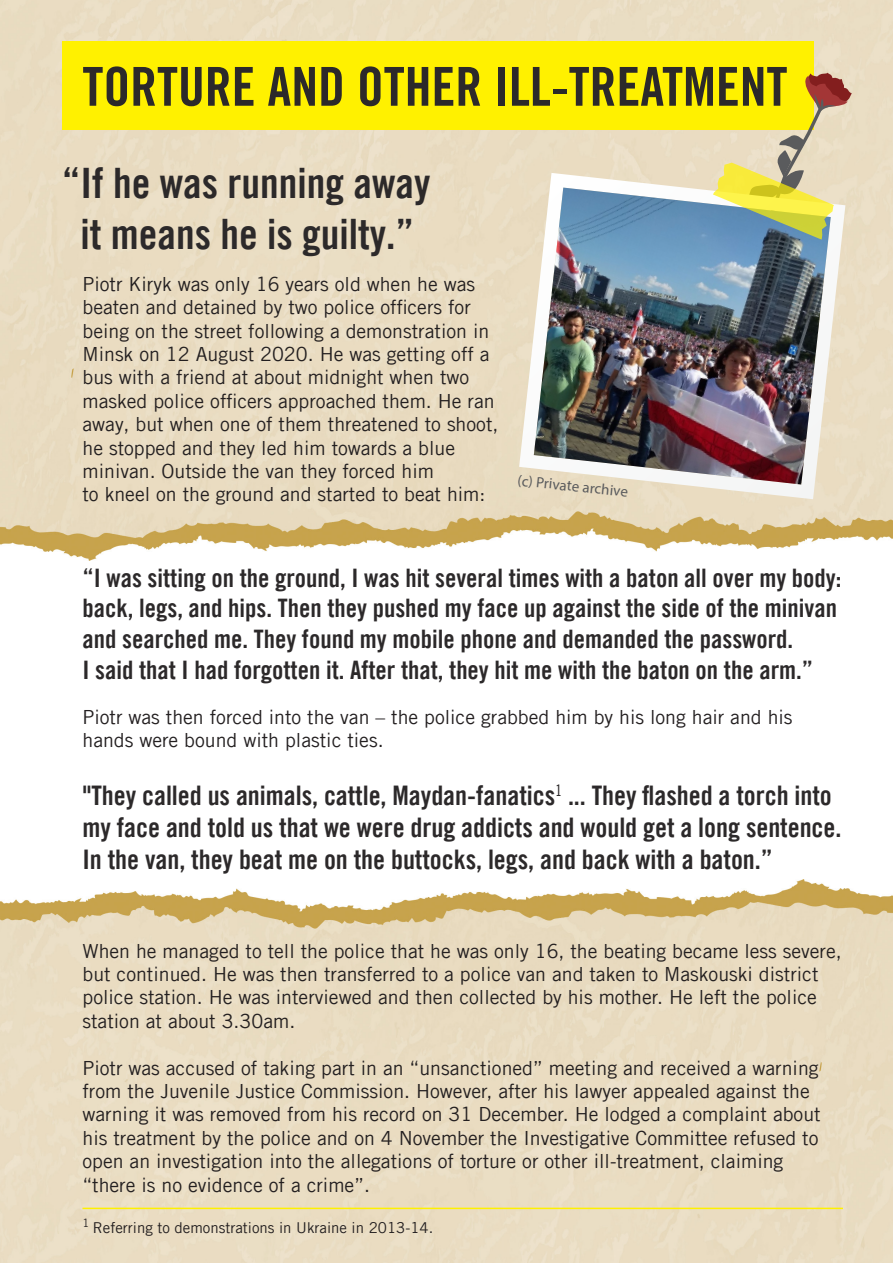
<style>
.page{position:relative;width:893px;height:1263px;background:#fff}
.page>*{position:absolute;margin:0;border:0;box-sizing:border-box;transform-origin:0 0}
.t1{font:53.7px "Amnesty Trade Gothic Bd Cn 20";color:#2c292a}
.t2{font:42px/50.4px "Amnesty Trade Gothic Bd Cn 20";color:#2c292a;text-align:center}
.t3{font:27px/32.4px "Amnesty Trade Gothic Bd Cn 20";color:#2c292a}
.t4{font:25.5px/30.6px "Amnesty Trade Gothic Bd Cn 20";color:#2c292a}
.t5{font:19.5px/23.4px "Amnesty Trade Gothic";color:#231f20}
.t6{font:15px "Amnesty Trade Gothic";color:#231f20}
.t7{font:15px "Myriad Pro";color:#5a5b5d}
</style>
<div class="page">
<img style="left:0;top:0;width:893px;height:560px">
<img style="left:0;top:880px;width:893px;height:383px">
<hr style="left:82px;top:1207px;width:761px;height:2px;background:#fff100">
<div style="left:62px;top:41px;width:752px;height:89px;background:#fff100"></div>
<svg style="left:519px;top:173px;width:326px;height:326px"></svg>
<img style="left:534px;top:188px;width:297px;height:296px">
<svg style="left:713px;top:73px;width:139px;height:223px"></svg>
<h1 class="t1" style="left:82px;top:54px;width:706px">TORTURE AND OTHER ILL-TREATMENT</h1>
<h2 class="t2" style="left:62px;top:158px;width:370px">“If he was running away it means he is guilty.”</h2>
<p class="t5" style="left:82px;top:272px;width:417px">Piotr Kiryk was only 16 years old when he was beaten and detained by two police officers for being on the street following a demonstration in Minsk on 12 August 2020. He was getting off a bus with a friend at about midnight when two masked police officers approached them. He ran away, but when one of them threatened to shoot, he stopped and they led him towards a blue minivan. Outside the van they forced him<br>to kneel on the ground and started to beat him:</p>
<p class="t7" style="left:519px;top:471px;width:112px;rotate:6deg">(с) Private archive</p>
<p class="t4" style="left:82px;top:562px;width:760px">“I was sitting on the ground, I was hit several times with a baton all over my body: back, legs, and hips. Then they pushed my face up against the side of the minivan and searched me. They found my mobile phone and demanded the password.<br>I said that I had forgotten it. After that, they hit me with the baton on the arm.”</p>
<p class="t5" style="left:82px;top:705px;width:712px">Piotr was then forced into the van – the police grabbed him by his long hair and his hands were bound with plastic ties.</p>
<h3 class="t3" style="left:82px;top:778px;width:760px">"They called us animals, cattle, Maydan-fanatics<sup>1</sup> ... They flashed a torch into my face and told us that we were drug addicts and would get a long sentence.<br>In the van, they beat me on the buttocks, legs, and back with a baton.”</h3>
<p class="t5" style="left:82px;top:939px;width:761px">When he managed to tell the police that he was only 16, the beating became less severe, but continued. He was then transferred to a police van and taken to Maskouski district police station. He was interviewed and then collected by his mother. He left the police station at about 3.30am.</p>
<p class="t5" style="left:82px;top:1056px;width:740px">Piotr was accused of taking part in an “unsanctioned” meeting and received a warning from the Juvenile Justice Commission. However, after his lawyer appealed against the warning it was removed from his record on 31 December. He lodged a complaint about his treatment by the police and on 4 November the Investigative Committee refused to open an investigation into the allegations of torture or other ill-treatment, claiming “there is no evidence of a crime”.</p>
<p class="t6" style="left:82px;top:1218px;width:352px"><sup>1</sup> Referring to demonstrations in Ukraine in 2013-14.</p>
</div>
